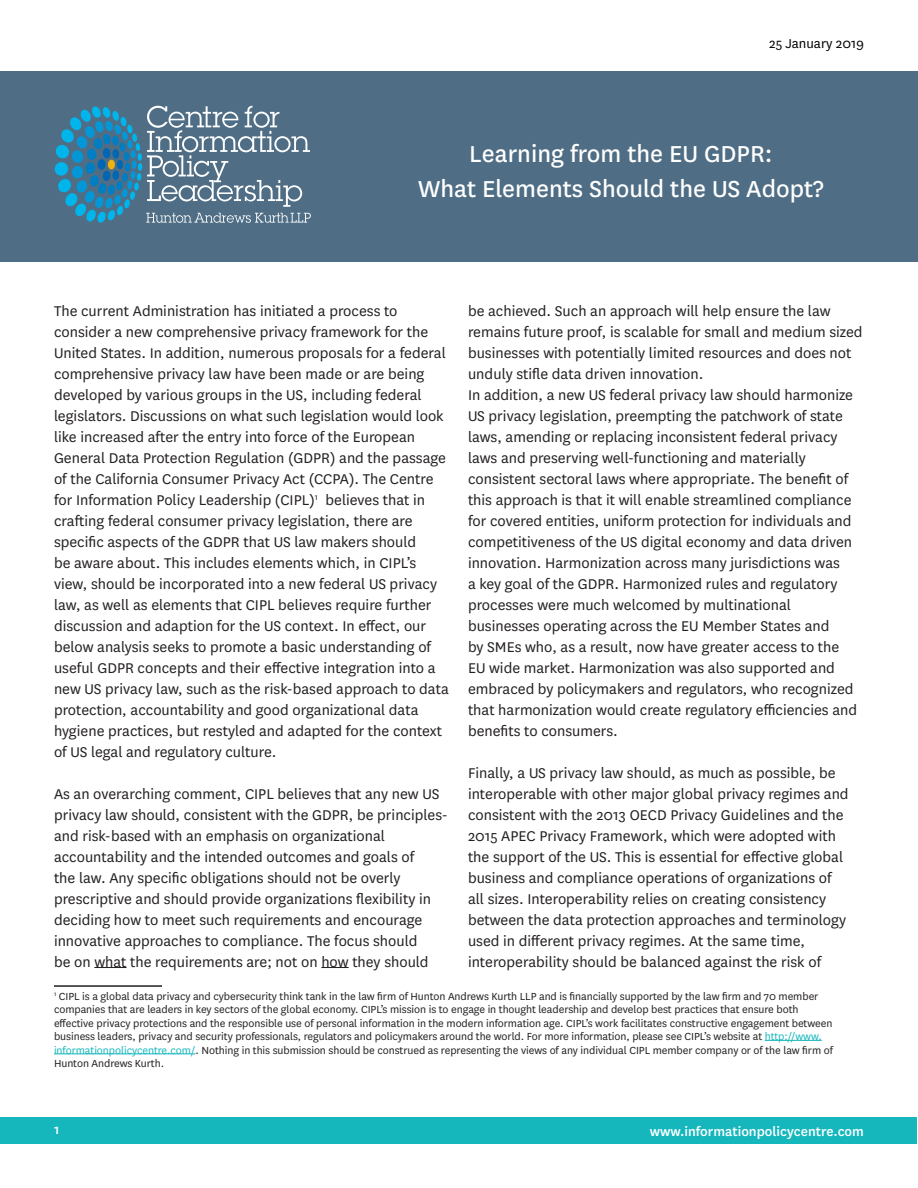
<style>
.page{position:relative;width:918px;height:1188px;background:#fff}
.page>*{position:absolute;margin:0;border:0;box-sizing:border-box;transform-origin:0 0}
._01__Cover_Title{font:27px "National";color:#fff}
._03__Body{font:16.5px/21px "National";color:#231f20}
._03__Body-2{font:500 15px "National";color:#fff}
._03__Body-3{font:15px "National";color:#000}
._08__Disclaimer_Text{font:12px/13.5px "National";letter-spacing:-.005em;color:#231f20}
.s1{color:#15b7bd}
</style>
<div class="page">
<div style="left:1px;top:1117px;width:916px;height:27px;background:#15b7bd"></div>
<div style="left:0;top:71px;width:918px;height:190px;background:#4f6e85"></div>
<svg style="left:55px;top:106px;width:256px;height:117px"></svg>
<hr style="left:94px;top:967px;width:33px;height:1px;background:#231f20">
<svg style="left:321px;top:967px;width:28px;height:1px"></svg>
<hr style="left:54px;top:985px;width:108px;height:2px;background:#231f20">
<hr style="left:765px;top:1040px;width:57px;height:1px;background:#15b7bd">
<hr style="left:54px;top:1054px;width:142px;height:1px;background:#15b7bd">
<p class="_03__Body-3" style="left:769px;top:33px;width:96px">25 January 2019</p>
<p class="_01__Cover_Title" style="left:469px;top:136px;width:305px">Learning from the EU GDPR:</p>
<p class="_01__Cover_Title" style="left:418px;top:171px;width:407px">What Elements Should the US Adopt?</p>
<p class="_03__Body" style="left:54px;top:300px;width:396px">The current Administration has initiated a process to consider a new comprehensive privacy framework for the United States. In addition, numerous proposals for a federal comprehensive privacy law have been made or are being developed by various groups in the US, including federal legislators. Discussions on what such legislation would look like increased after the entry into force of the European General Data Protection Regulation (GDPR) and the passage of the California Consumer Privacy Act (CCPA). The Centre for Information Policy Leadership (CIPL)<sup>1</sup> believes that in crafting federal consumer privacy legislation, there are specific aspects of the GDPR that US law makers should<br>be aware about. This includes elements which, in CIPL’s view, should be incorporated into a new federal US privacy law, as well as elements that CIPL believes require further discussion and adaption for the US context. In effect, our below analysis seeks to promote a basic understanding of useful GDPR concepts and their effective integration into a new US privacy law, such as the risk-based approach to data protection, accountability and good organizational data hygiene practices, but restyled and adapted for the context of US legal and regulatory culture.</p>
<p class="_03__Body" style="left:54px;top:783px;width:395px">As an overarching comment, CIPL believes that any new US privacy law should, consistent with the GDPR, be principles&shy;and risk-based with an emphasis on organizational accountability and the intended outcomes and goals of<br>the law. Any specific obligations should not be overly prescriptive and should provide organizations flexibility in deciding how to meet such requirements and encourage innovative approaches to compliance. The focus should<br>be on what the requirements are; not on how they should</p>
<p class="_08__Disclaimer_Text" style="left:54px;top:989px;width:780px"><sup>1</sup> CIPL is a global data privacy and cybersecurity think tank in the law firm of Hunton Andrews Kurth LLP and is financially supported by the law firm and 70 member companies that are leaders in key sectors of the global economy. CIPL’s mission is to engage in thought leadership and develop best practices that ensure both effective privacy protections and the responsible use of personal information in the modern information age. CIPL’s work facilitates constructive engagement between business leaders, privacy and security professionals, regulators and policymakers around the world. For more information, please see CIPL’s website at <span class="s1">http://www. informationpolicycentre.com/</span>. Nothing in this submission should be construed as representing the views of any individual CIPL member company or of the law firm of Hunton Andrews Kurth.</p>
<p class="_03__Body" style="left:468px;top:300px;width:396px">be achieved. Such an approach will help ensure the law remains future proof, is scalable for small and medium sized businesses with potentially limited resources and does not unduly stifle data driven innovation.</p>
<p class="_03__Body" style="left:468px;top:384px;width:391px">In addition, a new US federal privacy law should harmonize US privacy legislation, preempting the patchwork of state laws, amending or replacing inconsistent federal privacy laws and preserving well-functioning and materially consistent sectoral laws where appropriate. The benefit of this approach is that it will enable streamlined compliance for covered entities, uniform protection for individuals and competitiveness of the US digital economy and data driven innovation. Harmonization across many jurisdictions was<br>a key goal of the GDPR. Harmonized rules and regulatory processes were much welcomed by multinational businesses operating across the EU Member States and<br>by SMEs who, as a result, now have greater access to the EU wide market. Harmonization was also supported and embraced by policymakers and regulators, who recognized that harmonization would create regulatory efficiencies and benefits to consumers.</p>
<p class="_03__Body" style="left:468px;top:762px;width:382px">Finally, a US privacy law should, as much as possible, be interoperable with other major global privacy regimes and consistent with the 2013 OECD Privacy Guidelines and the 2015 APEC Privacy Framework, which were adopted with the support of the US. This is essential for effective global business and compliance operations of organizations of all sizes. Interoperability relies on creating consistency between the data protection approaches and terminology used in different privacy regimes. At the same time, interoperability should be balanced against the risk of</p>
<p class="_03__Body-2" style="left:54px;top:1119px;width:7px">1</p>
<p class="_03__Body-2" style="left:650px;top:1122px;width:216px">www.informationpolicycentre.com</p>
</div>
